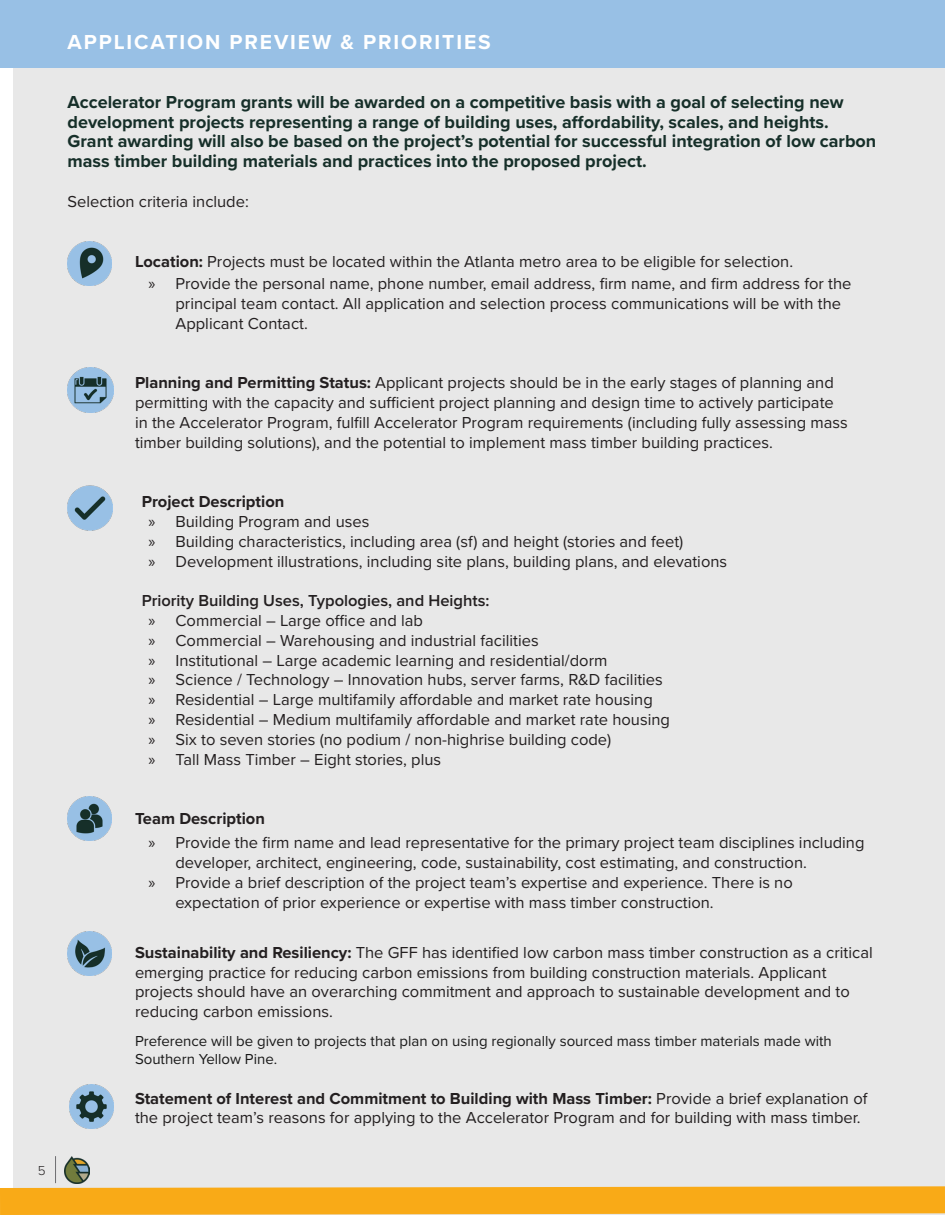
<style>
.page{position:relative;width:945px;height:1215px;background:#fff}
.page>*{position:absolute;margin:0;border:0;box-sizing:border-box;transform-origin:0 0}
.t1{font:700 21px "Proxima Nova";letter-spacing:.09em;color:#fff}
.t2{font:700 18px/19.5px "Proxima Nova";color:#162f29}
.t3{font:16.5px/19.8px "Proxima Nova";color:#231f20}
.t4{font:600 16.5px "Proxima Nova";color:#231f20}
.t5{font:700 16.5px "Proxima Nova";color:#231f20}
.t6{font:15px/18px "Proxima Nova";color:#191919}
.t7{font:300 13.5px "Proxima Nova";color:#231f20}
.s1{font-weight:700}
.s2{font-family:"Myriad Pro"}
</style>
<div class="page">
<div style="left:14px;top:0;width:931px;height:1215px;background:#e8e8e8"></div>
<img style="left:69px;top:1084px;width:44px;height:44px">
<img style="left:67px;top:367px;width:46px;height:46px">
<img style="left:68px;top:932px;width:44px;height:44px">
<img style="left:68px;top:241px;width:44px;height:44px">
<img style="left:68px;top:486px;width:44px;height:45px">
<svg style="left:0;top:1156px;width:945px;height:59px"></svg>
<div style="left:0;top:0;width:945px;height:68px;background:#98c0e5"></div>
<img style="left:67px;top:796px;width:44px;height:44px">
<p class="t7" style="left:38px;top:1160px;width:9px">5</p>
<p class="t1" style="left:68px;top:26px;width:425px">APPLICATION PREVIEW &amp; PRIORITIES</p>
<p class="t2" style="left:68px;top:92px;width:810px">Accelerator Program grants will be awarded on a competitive basis with a goal of selecting new development projects representing a range of building uses, affordability, scales, and heights.<br>Grant awarding will also be based on the project’s potential for successful integration of low carbon mass timber building materials and practices into the proposed project.</p>
<p class="t3" style="left:68px;top:191px;width:183px">Selection criteria include:</p>
<p class="t3" style="left:135px;top:250px;width:660px"><span class="s1">Location:</span> Projects must be located within the Atlanta metro area to be eligible for selection.</p>
<p class="t3" style="left:176px;top:273px;width:678px;text-indent:-27px"><span class="s2">»</span> Provide the personal name, phone number, email address, firm name, and firm address for the principal team contact. All application and selection process communications will be with the<br>Applicant Contact.</p>
<p class="t3" style="left:135px;top:372px;width:714px"><span class="s1">Planning and Permitting Status:</span> Applicant projects should be in the early stages of planning and permitting with the capacity and sufficient project planning and design time to actively participate in the Accelerator Program, fulfill Accelerator Program requirements (including fully assessing mass timber building solutions), and the potential to implement mass timber building practices.</p>
<p class="t5" style="left:142px;top:489px;width:144px">Project Description</p>
<p class="t3" style="left:148px;top:511px;width:222px"><span class="s2">»</span> Building Program and uses</p>
<p class="t3" style="left:148px;top:531px;width:536px"><span class="s2">»</span> Building characteristics, including area (sf) and height (stories and feet)</p>
<p class="t3" style="left:148px;top:550px;width:580px"><span class="s2">»</span> Development illustrations, including site plans, building plans, and elevations</p>
<p class="t4" style="left:142px;top:591px;width:349px">Priority Building Uses, Typologies, and Heights:</p>
<p class="t3" style="left:148px;top:610px;width:276px"><span class="s2">»</span> Commercial – Large office and lab</p>
<p class="t3" style="left:148px;top:630px;width:392px"><span class="s2">»</span> Commercial – Warehousing and industrial facilities</p>
<p class="t3" style="left:148px;top:649px;width:461px"><span class="s2">»</span> Institutional – Large academic learning and residential/dorm</p>
<p class="t3" style="left:148px;top:669px;width:516px"><span class="s2">»</span> Science / Technology – Innovation hubs, server farms, R&amp;D facilities</p>
<p class="t3" style="left:148px;top:689px;width:506px"><span class="s2">»</span> Residential – Large multifamily affordable and market rate housing</p>
<p class="t3" style="left:148px;top:709px;width:523px"><span class="s2">»</span> Residential – Medium multifamily affordable and market rate housing</p>
<p class="t3" style="left:148px;top:729px;width:464px"><span class="s2">»</span> Six to seven stories (no podium / non-highrise building code)</p>
<p class="t3" style="left:148px;top:748px;width:294px"><span class="s2">»</span> Tall Mass Timber – Eight stories, plus</p>
<p class="t5" style="left:135px;top:806px;width:131px">Team Description</p>
<p class="t3" style="left:176px;top:832px;width:691px;text-indent:-27px"><span class="s2">»</span> Provide the firm name and lead representative for the primary project team disciplines including developer, architect, engineering, code, sustainability, cost estimating, and construction.</p>
<p class="t3" style="left:176px;top:872px;width:619px;text-indent:-27px"><span class="s2">»</span> Provide a brief description of the project team’s expertise and experience. There is no expectation of prior experience or expertise with mass timber construction.</p>
<p class="t3" style="left:135px;top:942px;width:739px"><span class="s1">Sustainability and Resiliency:</span> The GFF has identified low carbon mass timber construction as a critical</p>
<p class="t3" style="left:135px;top:961px;width:716px">emerging practice for reducing carbon emissions from building construction materials. Applicant projects should have an overarching commitment and approach to sustainable development and to reducing carbon emissions.</p>
<p class="t6" style="left:135px;top:1031px;width:698px">Preference will be given to projects that plan on using regionally sourced mass timber materials made with<br>Southern Yellow Pine.</p>
<p class="t3" style="left:135px;top:1087px;width:734px"><span class="s1">Statement of Interest and Commitment to Building with Mass Timber:</span> Provide a brief explanation of the project team’s reasons for applying to the Accelerator Program and for building with mass timber.</p>
</div>
